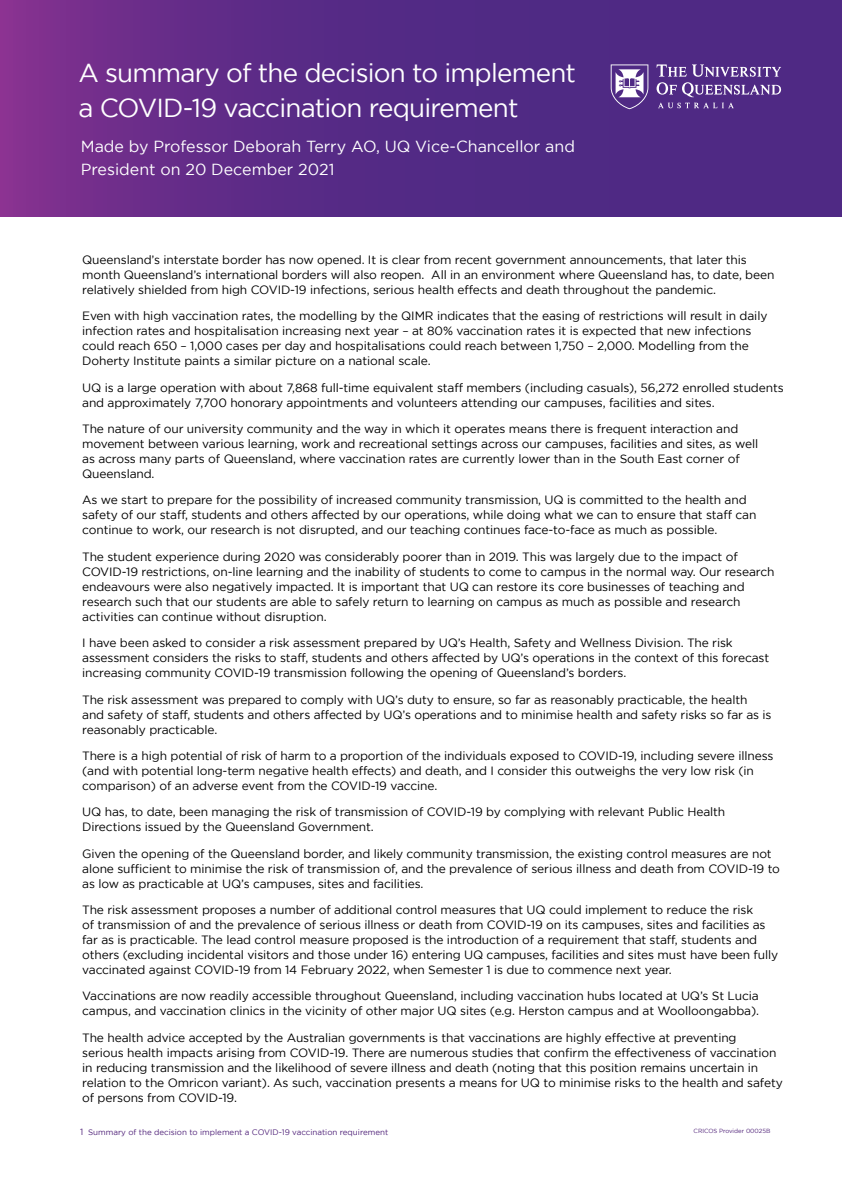
<style>
.page{position:relative;width:842px;height:1191px;background:#fff}
.page>*{position:absolute;margin:0;border:0;box-sizing:border-box;transform-origin:0 0}
.t1{font:26px/35px "Gotham";letter-spacing:-.03em;color:#fff}
.t2{font:16px/23px "Gotham";color:#fff}
.t3{font:12px/15px "Gotham";letter-spacing:-.01em;color:#000}
.t4{font:8px "Gotham";color:#51247a}
.t5{font:6px "Gotham";color:#51247a}
.s1{font-size:9px}
</style>
<div class="page">
<svg style="left:0;top:0;width:842px;height:216px;background:#5b2b86"></svg>
<svg style="left:611px;top:64px;width:170px;height:45px;background:#73559d"></svg>
<h1 class="t1" style="left:78px;top:55px;width:499px">A summary of the decision to implement a COVID-19 vaccination requirement</h1>
<h2 class="t2" style="left:81px;top:135px;width:496px">Made by Professor Deborah Terry AO, UQ Vice-Chancellor and<br>President on 20 December 2021</h2>
<p class="t3" style="left:82px;top:252px;width:694px">Queensland’s interstate border has now opened. It is clear from recent government announcements, that later this month Queensland’s international borders will also reopen. All in an environment where Queensland has, to date, been relatively shielded from high COVID-19 infections, serious health effects and death throughout the pandemic.</p>
<p class="t3" style="left:82px;top:308px;width:687px">Even with high vaccination rates, the modelling by the QIMR indicates that the easing of restrictions will result in daily infection rates and hospitalisation increasing next year – at 80% vaccination rates it is expected that new infections could reach 650 – 1,000 cases per day and hospitalisations could reach between 1,750 – 2,000. Modelling from the Doherty Institute paints a similar picture on a national scale.</p>
<p class="t3" style="left:82px;top:380px;width:703px">UQ is a large operation with about 7,868 full-time equivalent staff members (including casuals), 56,272 enrolled students and approximately 7,700 honorary appointments and volunteers attending our campuses, facilities and sites.</p>
<p class="t3" style="left:82px;top:421px;width:677px">The nature of our university community and the way in which it operates means there is frequent interaction and movement between various learning, work and recreational settings across our campuses, facilities and sites, as well as across many parts of Queensland, where vaccination rates are currently lower than in the South East corner of Queensland.</p>
<p class="t3" style="left:82px;top:492px;width:676px">As we start to prepare for the possibility of increased community transmission, UQ is committed to the health and safety of our staff, students and others affected by our operations, while doing what we can to ensure that staff can continue to work, our research is not disrupted, and our teaching continues face-to-face as much as possible.</p>
<p class="t3" style="left:82px;top:549px;width:694px">The student experience during 2020 was considerably poorer than in 2019. This was largely due to the impact of COVID-19 restrictions, on-line learning and the inability of students to come to campus in the normal way. Our research endeavours were also negatively impacted. It is important that UQ can restore its core businesses of teaching and research such that our students are able to safely return to learning on campus as much as possible and research activities can continue without disruption.</p>
<p class="t3" style="left:82px;top:635px;width:688px">I have been asked to consider a risk assessment prepared by UQ’s Health, Safety and Wellness Division. The risk assessment considers the risks to staff, students and others affected by UQ’s operations in the context of this forecast increasing community COVID-19 transmission following the opening of Queensland’s borders.</p>
<p class="t3" style="left:82px;top:691px;width:691px">The risk assessment was prepared to comply with UQ’s duty to ensure, so far as reasonably practicable, the health and safety of staff, students and others affected by UQ’s operations and to minimise health and safety risks so far as is reasonably practicable.</p>
<p class="t3" style="left:82px;top:748px;width:693px">There is a high potential of risk of harm to a proportion of the individuals exposed to COVID-19, including severe illness (and with potential long-term negative health effects) and death, and I consider this outweighs the very low risk (in comparison) of an adverse event from the COVID-19 vaccine.</p>
<p class="t3" style="left:82px;top:804px;width:645px">UQ has, to date, been managing the risk of transmission of COVID-19 by complying with relevant Public Health<br>Directions issued by the Queensland Government.</p>
<p class="t3" style="left:82px;top:845px;width:699px">Given the opening of the Queensland border, and likely community transmission, the existing control measures are not alone sufficient to minimise the risk of transmission of, and the prevalence of serious illness and death from COVID-19 to as low as practicable at UQ’s campuses, sites and facilities.</p>
<p class="t3" style="left:82px;top:902px;width:698px">The risk assessment proposes a number of additional control measures that UQ could implement to reduce the risk<br>of transmission of and the prevalence of serious illness or death from COVID-19 on its campuses, sites and facilities as far as is practicable. The lead control measure proposed is the introduction of a requirement that staff, students and others (excluding incidental visitors and those under 16) entering UQ campuses, facilities and sites must have been fully vaccinated against COVID-19 from 14 February 2022, when Semester 1 is due to commence next year.</p>
<p class="t3" style="left:82px;top:988px;width:678px">Vaccinations are now readily accessible throughout Queensland, including vaccination hubs located at UQ’s St Lucia campus, and vaccination clinics in the vicinity of other major UQ sites (e.g. Herston campus and at Woolloongabba).</p>
<p class="t3" style="left:82px;top:1029px;width:702px">The health advice accepted by the Australian governments is that vaccinations are highly effective at preventing<br>serious health impacts arising from COVID-19. There are numerous studies that confirm the effectiveness of vaccination in reducing transmission and the likelihood of severe illness and death (noting that this position remains uncertain in relation to the Omricon variant). As such, vaccination presents a means for UQ to minimise risks to the health and safety of persons from COVID-19.</p>
<p class="t4" style="left:80px;top:1128px;width:310px"><span class="s1">1</span> Summary of the decision to implement a COVID-19 vaccination requirement</p>
<p class="t5" style="left:694px;top:1127px;width:78px">CRICOS Provider 00025B</p>
</div>
